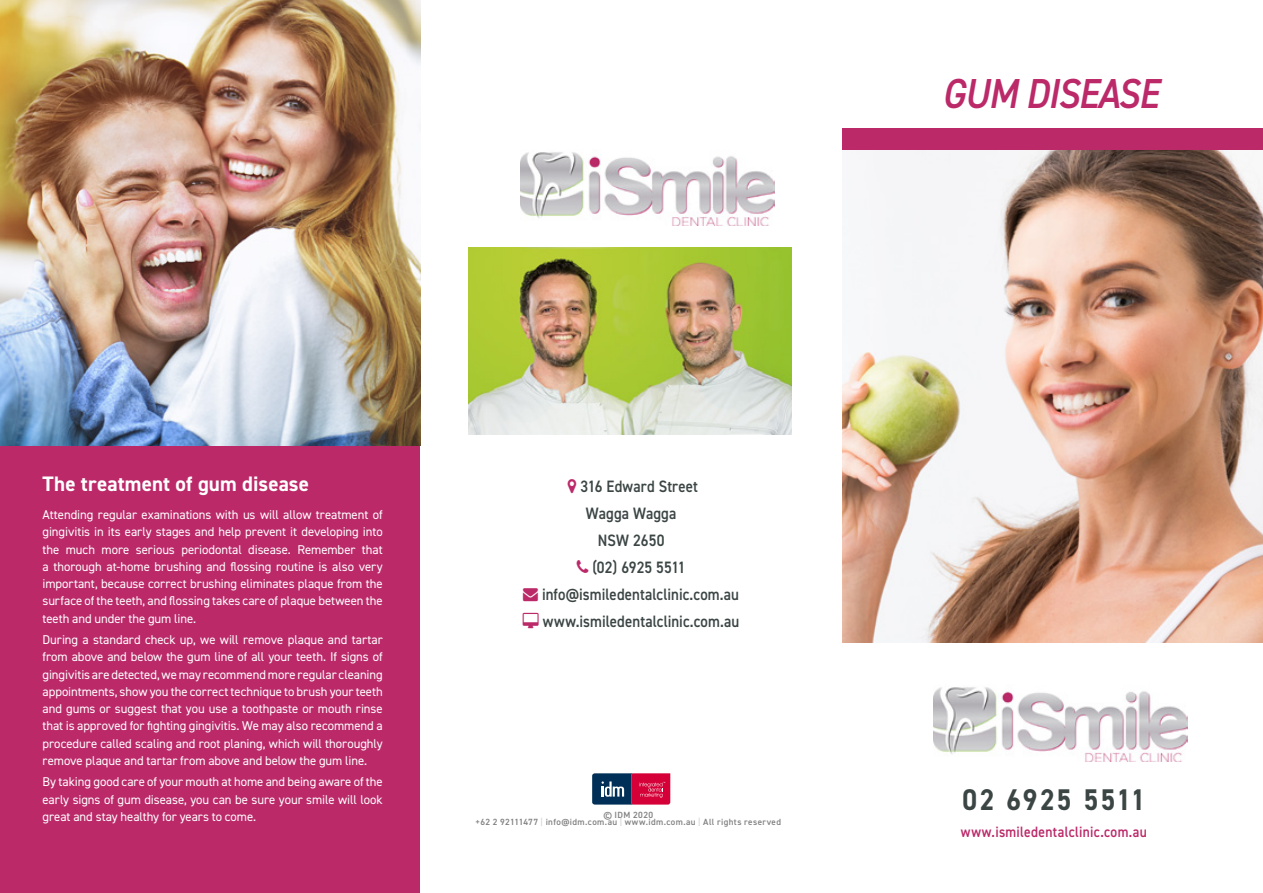
<style>
.page{position:relative;width:1263px;height:893px;background:#fff}
.page>*{position:absolute;margin:0;border:0;box-sizing:border-box;transform-origin:0 0}
.t1{font:italic 600 42px "DIN2014";letter-spacing:-.025em;color:#bb2969;scale:.9 1}
.t2{font:700 30px "DIN2014";letter-spacing:.08em;color:#3b4544;scale:.9 1}
.t3{font:700 21px "DIN2014";letter-spacing:.005em;color:#fff}
.t4{font:600 16.5px/27px "DIN2014";letter-spacing:.005em;color:#3b4544;text-align:right;scale:.9 1}
.t5{font:600 15px "DIN2014";letter-spacing:.025em;color:#bb2969;scale:.9 1}
.t6{font:12.75px/17.2px "DIN2014";letter-spacing:-.005em;color:#fff;text-align:justify}
.t7{font:600 9px/7.2px "DIN2014";letter-spacing:.045em;color:#818181;text-align:center}
.s1{color:#bb2969}
.s2{color:#d6d7d8}
</style>
<div class="page">
<div style="left:0;top:0;width:420px;height:893px;background:#bb2969"></div>
<img style="left:842px;top:150px;width:421px;height:493px">
<img style="left:0;top:0;width:421px;height:446px">
<div style="left:842px;top:129px;width:421px;height:21px;background:#bb2969"></div>
<img style="left:468px;top:247px;width:323px;height:187px">
<svg style="left:592px;top:774px;width:78px;height:30px;background:#7d2f59"></svg>
<img style="left:521px;top:152px;width:253px;height:74px">
<img style="left:933px;top:687px;width:254px;height:74px">
<h3 class="t3" style="left:43px;top:470px;width:268px">The treatment of gum disease</h3>
<p class="t6" style="left:43px;top:506px;width:342px">Attending regular examinations with us will allow treatment of gingivitis in its early stages and help prevent it developing into the much more serious periodontal disease. Remember that a thorough at-home brushing and flossing routine is also very important, because correct brushing eliminates plaque from the surface of the teeth, and flossing takes care of plaque between the teeth and under the gum line.</p>
<p class="t6" style="left:43px;top:631px;width:342px">During a standard check up, we will remove plaque and tartar from above and below the gum line of all your teeth. If signs of gingivitis are detected, we may recommend more regular cleaning appointments, show you the correct technique to brush your teeth and gums or suggest that you use a toothpaste or mouth rinse that is approved for fighting gingivitis. We may also recommend a procedure called scaling and root planing, which will thoroughly remove plaque and tartar from above and below the gum line.</p>
<p class="t6" style="left:43px;top:773px;width:342px">By taking good care of your mouth at home and being aware of the early signs of gum disease, you can be sure your smile will look great and stay healthy for years to come.</p>
<p class="t4" style="left:580px;top:473px;width:132px">316 Edward Street</p>
<p class="t4" style="left:586px;top:500px;width:102px">Wagga Wagga</p>
<p class="t4" style="left:598px;top:527px;width:76px">NSW 2650</p>
<p class="t4" style="left:592px;top:554px;width:105px">(02) 6925 5511</p>
<p class="t4" style="left:523px;top:581px;width:242px"><span class="s1">→</span> info@ismiledentalclinic.com.au www.ismiledentalclinic.com.au</p>
<p class="t7" style="left:475px;top:811px;width:307px">© IDM 2020<br>+62 2 92111477 <span class="s2">|</span> info@idm.com.au <span class="s2">|</span> www.idm.com.au <span class="s2">|</span> All rights reserved</p>
<h1 class="t1" style="left:942px;top:65px;width:242px">GUM DISEASE</h1>
<h2 class="t2" style="left:962px;top:780px;width:205px">02 6925 5511</h2>
<p class="t5" style="left:961px;top:822px;width:208px">www.ismiledentalclinic.com.au</p>
</div>
